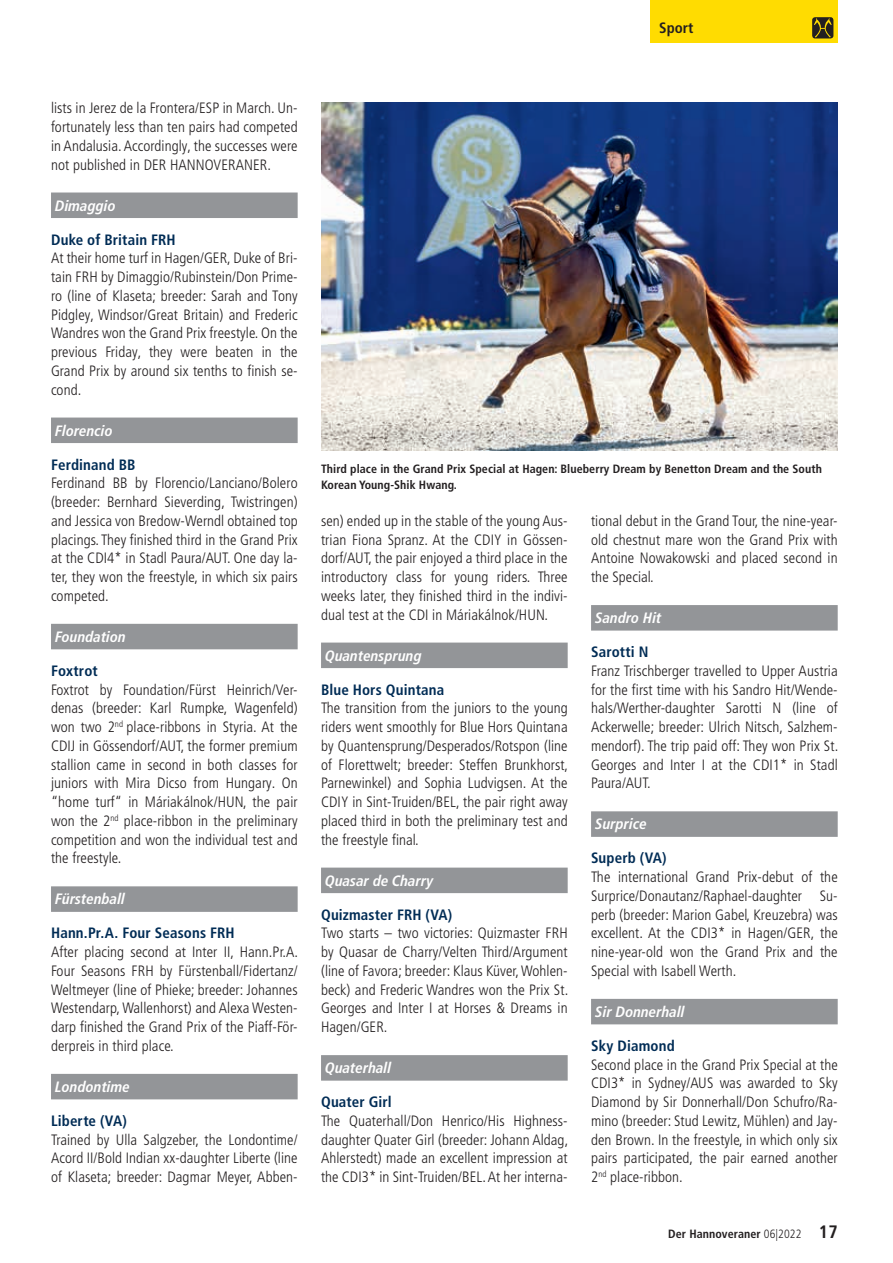
<style>
.page{position:relative;width:893px;height:1263px;background:#fff}
.page>*{position:absolute;margin:0;border:0;box-sizing:border-box;transform-origin:0 0}
.t1{font:300 condensed 15px/18.8px "Frutiger LT Pro";letter-spacing:.005em;color:#231f20;text-align:justify}
.t2{font:700 condensed 15px "Frutiger LT Pro";letter-spacing:.01em;color:#002c55}
.t3{font:italic 700 condensed 15px "Frutiger LT Pro";color:#fff}
.t4{font:700 condensed 15px "Frutiger LT Pro";letter-spacing:.005em;color:#231f20}
.t5{font:700 condensed 12px/15.8px "Frutiger LT Pro";letter-spacing:.005em;color:#231f20}
.s1{font-weight:300}
.s2{font-size:18px}
</style>
<div class="page">
<div style="left:651px;top:0;width:187px;height:43px;background:#ffdc01"></div>
<svg style="left:812px;top:17px;width:21px;height:21px"></svg>
<div style="left:51px;top:192px;width:247px;height:26px;background:#939598"></div>
<div style="left:51px;top:417px;width:247px;height:26px;background:#939598"></div>
<div style="left:51px;top:624px;width:247px;height:25px;background:#939598"></div>
<div style="left:51px;top:886px;width:247px;height:26px;background:#939598"></div>
<div style="left:51px;top:1074px;width:247px;height:25px;background:#939598"></div>
<div style="left:321px;top:642px;width:247px;height:26px;background:#939598"></div>
<div style="left:321px;top:867px;width:247px;height:26px;background:#939598"></div>
<div style="left:321px;top:1055px;width:247px;height:26px;background:#939598"></div>
<div style="left:591px;top:605px;width:247px;height:26px;background:#939598"></div>
<div style="left:591px;top:811px;width:247px;height:26px;background:#939598"></div>
<div style="left:591px;top:999px;width:247px;height:25px;background:#939598"></div>
<img style="left:321px;top:102px;width:517px;height:348px">
<p class="t4" style="left:659px;top:19px;width:36px">Sport</p>
<p class="t1" style="left:51px;top:99px;width:248px">lists in Jerez de la Frontera/ESP in March. Un&shy;fortunately less than ten pairs had competed in Andalusia. Accordingly, the successes were not published in DER HANNOVERANER.</p>
<p class="t3" style="left:55px;top:196px;width:62px">Dimaggio</p>
<p class="t2" style="left:51px;top:230px;width:126px">Duke of Britain FRH</p>
<p class="t1" style="left:51px;top:249px;width:248px">At their home turf in Hagen/GER, Duke of Bri&shy;tain FRH by Dimaggio/Rubinstein/Don Prime&shy;ro (line of Klaseta; breeder: Sarah and Tony Pidgley, Windsor/Great Britain) and Frederic Wandres won the Grand Prix freestyle. On the previous Friday, they were beaten in the Grand Prix by around six tenths to finish se&shy;cond.</p>
<p class="t3" style="left:55px;top:421px;width:59px">Florencio</p>
<p class="t2" style="left:51px;top:455px;width:86px">Ferdinand BB</p>
<p class="t1" style="left:51px;top:474px;width:248px">Ferdinand BB by Florencio/Lanciano/Bolero (breeder: Bernhard Sieverding, Twistringen) and Jessica von Bredow-Werndl obtained top placings. They finished third in the Grand Prix at the CDI4* in Stadl Paura/AUT. One day la&shy;ter, they won the freestyle, in which six pairs competed.</p>
<p class="t3" style="left:55px;top:628px;width:72px">Foundation</p>
<p class="t2" style="left:51px;top:662px;width:48px">Foxtrot</p>
<p class="t1" style="left:51px;top:680px;width:248px">Foxtrot by Foundation/Fürst Heinrich/Ver&shy;denas (breeder: Karl Rumpke, Wagenfeld) won two 2<sup>nd</sup> place-ribbons in Styria. At the CDIJ in Gössendorf/AUT, the former premium stallion came in second in both classes for juniors with Mira Dicso from Hungary. On “home turf“ in Máriakálnok/HUN, the pair won the 2<sup>nd</sup> place-ribbon in the preliminary competition and won the individual test and the freestyle.</p>
<p class="t3" style="left:55px;top:890px;width:71px">Fürstenball</p>
<p class="t2" style="left:51px;top:924px;width:185px">Hann.Pr.A. Four Seasons FRH</p>
<p class="t1" style="left:51px;top:943px;width:249px">After placing second at Inter II, Hann.Pr.A.<br>Four Seasons FRH by Fürstenball/Fidertanz/ Weltmeyer (line of Phieke; breeder: Johannes Westendarp, Wallenhorst) and Alexa Westen&shy;darp finished the Grand Prix of the Piaff-För&shy;derpreis in third place.</p>
<p class="t3" style="left:55px;top:1078px;width:76px">Londontime</p>
<p class="t2" style="left:51px;top:1112px;width:77px">Liberte (VA)</p>
<p class="t1" style="left:51px;top:1130px;width:248px">Trained by Ulla Salgzeber, the Londontime/ Acord II/Bold Indian xx-daughter Liberte (line of Klaseta; breeder: Dagmar Meyer, Abben-</p>
<p class="t5" style="left:321px;top:461px;width:502px">Third place in the Grand Prix Special at Hagen: Blueberry Dream by Benetton Dream and the South<br>Korean Young-Shik Hwang.</p>
<p class="t1" style="left:321px;top:511px;width:248px">sen) ended up in the stable of the young Aus&shy;trian Fiona Spranz. At the CDIY in Gössen&shy;dorf/AUT, the pair enjoyed a third place in the introductory class for young riders. Three weeks later, they finished third in the indivi&shy;dual test at the CDI in Máriakálnok/HUN.</p>
<p class="t3" style="left:325px;top:646px;width:98px">Quantensprung</p>
<p class="t2" style="left:321px;top:680px;width:125px">Blue Hors Quintana</p>
<p class="t1" style="left:321px;top:699px;width:249px">The transition from the juniors to the young riders went smoothly for Blue Hors Quintana by Quantensprung/Desperados/Rotspon (line of Florettwelt; breeder: Steffen Brunkhorst, Parnewinkel) and Sophia Ludvigsen. At the CDIY in Sint-Truiden/BEL, the pair right away placed third in both the preliminary test and the freestyle final.</p>
<p class="t3" style="left:325px;top:871px;width:109px">Quasar de Charry</p>
<p class="t2" style="left:321px;top:905px;width:133px">Quizmaster FRH (VA)</p>
<p class="t1" style="left:321px;top:924px;width:249px">Two starts – two victories: Quizmaster FRH by Quasar de Charry/Velten Third/Argument (line of Favora; breeder: Klaus Küver, Wohlen&shy;beck) and Frederic Wandres won the Prix St.<br>Georges and Inter I at Horses &amp; Dreams in Hagen/GER.</p>
<p class="t3" style="left:325px;top:1059px;width:68px">Quaterhall</p>
<p class="t2" style="left:321px;top:1093px;width:72px">Quater Girl</p>
<p class="t1" style="left:321px;top:1111px;width:249px">The Quaterhall/Don Henrico/His Highness&shy;daughter Quater Girl (breeder: Johann Aldag, Ahlerstedt) made an excellent impression at the CDI3* in Sint-Truiden/BEL. At her interna-</p>
<p class="t1" style="left:591px;top:511px;width:248px">tional debut in the Grand Tour, the nine-year&shy;old chestnut mare won the Grand Prix with Antoine Nowakowski and placed second in the Special.</p>
<p class="t3" style="left:595px;top:609px;width:68px">Sandro Hit</p>
<p class="t2" style="left:591px;top:643px;width:59px">Sarotti N</p>
<p class="t1" style="left:591px;top:661px;width:249px">Franz Trischberger travelled to Upper Austria for the first time with his Sandro Hit/Wende&shy;hals/Werther-daughter Sarotti N (line of Ackerwelle; breeder: Ulrich Nitsch, Salzhem&shy;mendorf). The trip paid off: They won Prix St.<br>Georges and Inter I at the CDI1* in Stadl Paura/AUT.</p>
<p class="t3" style="left:595px;top:815px;width:53px">Surprice</p>
<p class="t2" style="left:591px;top:849px;width:77px">Superb (VA)</p>
<p class="t1" style="left:591px;top:868px;width:248px">The international Grand Prix-debut of the Surprice/Donautanz/Raphael-daughter Su&shy;perb (breeder: Marion Gabel, Kreuzebra) was excellent. At the CDI3* in Hagen/GER, the nine-year-old won the Grand Prix and the Special with Isabell Werth.</p>
<p class="t3" style="left:595px;top:1003px;width:91px">Sir Donnerhall</p>
<p class="t2" style="left:591px;top:1037px;width:85px">Sky Diamond</p>
<p class="t1" style="left:591px;top:1055px;width:248px">Second place in the Grand Prix Special at the CDI3* in Sydney/AUS was awarded to Sky Diamond by Sir Donnerhall/Don Schufro/Ra&shy;mino (breeder: Stud Lewitz, Mühlen) and Jay&shy;den Brown. In the freestyle, in which only six pairs participated, the pair earned another 2<sup>nd</sup> place-ribbon.</p>
<p class="t5" style="left:668px;top:1226px;width:171px">Der Hannoveraner <span class="s1">06|2022</span> <span class="s2">17</span></p>
</div>
